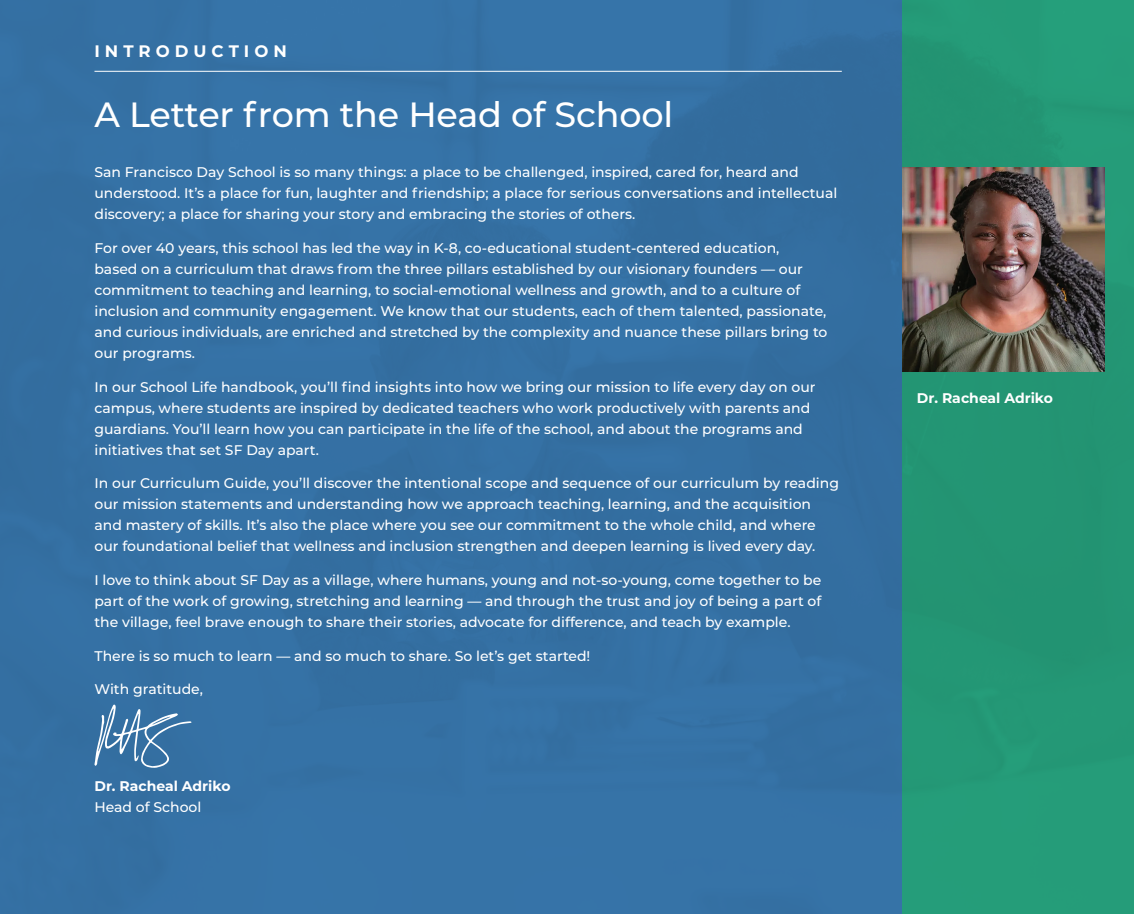
<style>
.page{position:relative;width:1134px;height:914px;background:#fff}
.page>*{position:absolute;margin:0;border:0;box-sizing:border-box;transform-origin:0 0}
.t1{font:500 35px "Montserrat";letter-spacing:-.005em;color:#fff}
.t2{font:700 16.62px "Montserrat";letter-spacing:.3em;color:#fff}
.t3{font:500 14px/21px "Montserrat";color:#fff}
.t4{font:700 14px/21px "Montserrat";color:#fff}
.s1{font-weight:500}
</style>
<div class="page">
<div style="left:902px;top:0;width:232px;height:914px;background:#239675"></div>
<div style="left:0;top:0;width:902px;height:914px;background:#3775aa"></div>
<img style="left:902px;top:167px;width:202px;height:204px">
<hr style="left:94px;top:71px;width:748px;height:1px;background:#fff">
<svg style="left:94px;top:704px;width:98px;height:63px"></svg>
<p class="t2" style="left:94px;top:39px;width:194px">INTRODUCTION</p>
<p class="t1" style="left:94px;top:90px;width:580px">A Letter from the Head of School</p>
<p class="t3" style="left:94px;top:161px;width:744px">San Francisco Day School is so many things: a place to be challenged, inspired, cared for, heard and understood. It’s a place for fun, laughter and friendship; a place for serious conversations and intellectual discovery; a place for sharing your story and embracing the stories of others.</p>
<p class="t3" style="left:94px;top:237px;width:735px">For over 40 years, this school has led the way in K-8, co-educational student-centered education,<br>based on a curriculum that draws from the three pillars established by our visionary founders — our commitment to teaching and learning, to social-emotional wellness and growth, and to a culture of inclusion and community engagement. We know that our students, each of them talented, passionate, and curious individuals, are enriched and stretched by the complexity and nuance these pillars bring to our programs.</p>
<p class="t3" style="left:94px;top:375px;width:723px">In our School Life handbook, you’ll find insights into how we bring our mission to life every day on our campus, where students are inspired by dedicated teachers who work productively with parents and guardians. You’ll learn how you can participate in the life of the school, and about the programs and initiatives that set SF Day apart.</p>
<p class="t3" style="left:94px;top:472px;width:746px">In our Curriculum Guide, you’ll discover the intentional scope and sequence of our curriculum by reading our mission statements and understanding how we approach teaching, learning, and the acquisition and mastery of skills. It’s also the place where you see our commitment to the whole child, and where our foundational belief that wellness and inclusion strengthen and deepen learning is lived every day.</p>
<p class="t3" style="left:94px;top:569px;width:728px;text-align:justify">I love to think about SF Day as a village, where humans, young and not-so-young, come together to be part of the work of growing, stretching and learning — and through the trust and joy of being a part of the village, feel brave enough to share their stories, advocate for difference, and teach by example.</p>
<p class="t3" style="left:94px;top:644px;width:497px">There is so much to learn — and so much to share. So let’s get started!</p>
<p class="t3" style="left:94px;top:678px;width:110px">With gratitude,</p>
<p class="t4" style="left:94px;top:774px;width:138px">Dr. Racheal Adriko<br><span class="s1">Head of School</span></p>
<p class="t4" style="left:917px;top:386px;width:138px">Dr. Racheal Adriko</p>
</div>
